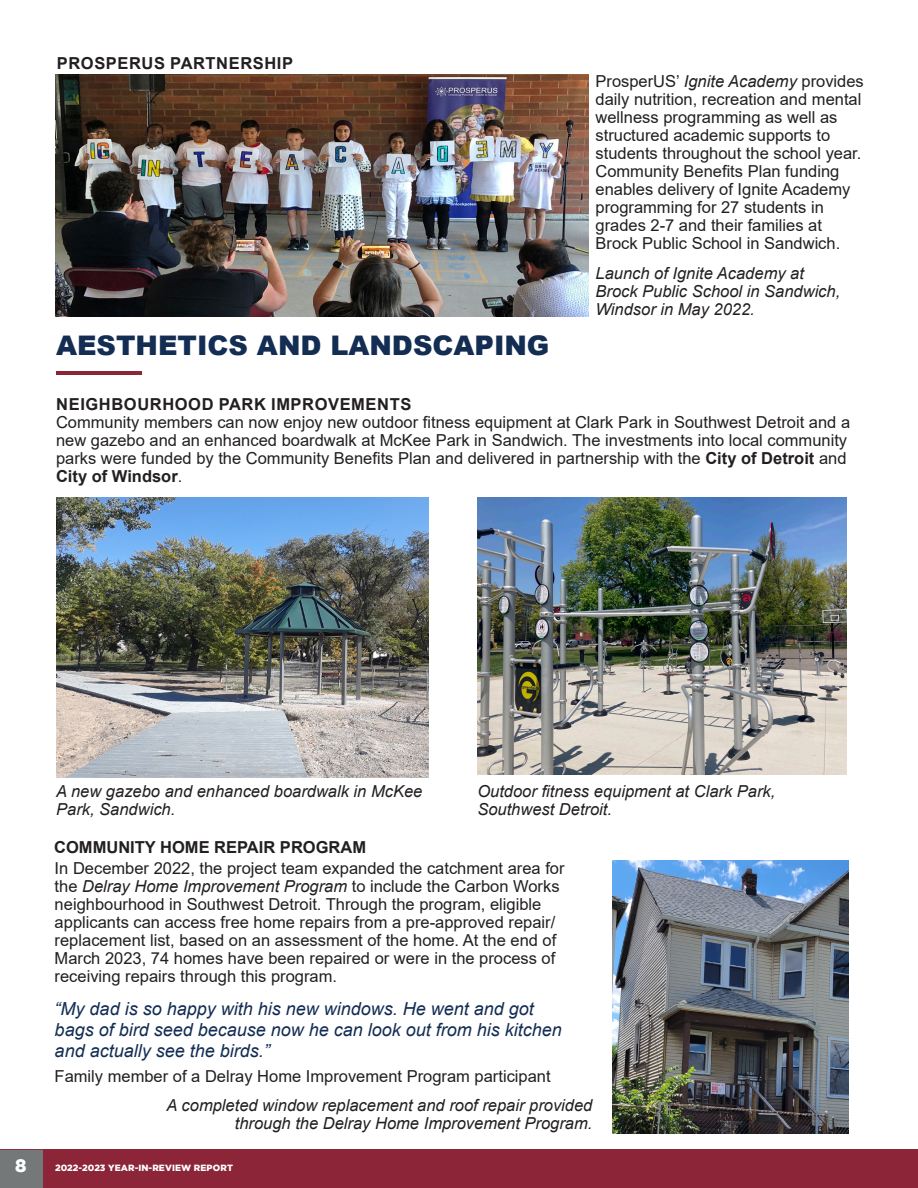
<style>
.page{position:relative;width:918px;height:1188px;background:#fff}
.page>*{position:absolute;margin:0;border:0;box-sizing:border-box;transform-origin:0 0}
.Normal_Paragraph{font:900 27px "Arial";color:#132d53}
.Quote_Blue{font:italic 18px/21px "Arial";color:#132d53}
.t1{font:900 18px "Gotham";color:#fff}
.Normal_Paragraph-2{font:16.5px/18px "Arial";color:#231f20}
.Normal_Paragraph-3{font:italic 16.5px/18px "Arial";color:#231f20}
.Quote_Blue-2{font:16.5px "Arial";color:#231f20}
.Normal_Paragraph-4{font:700 16.5px "Arial";letter-spacing:.035em;color:#231f20}
.Normal_Paragraph-5{font:700 16.5px "Arial";color:#231f20}
.t2{font:900 9px "Gotham";letter-spacing:.015em;color:#fff}
.s1{font-style:italic}
.s2{font-weight:700}
</style>
<div class="page">
<div style="left:0;top:1150px;width:918px;height:38px;background:#8c2538"></div>
<div style="left:0;top:1150px;width:43px;height:38px;background:#757878"></div>
<img style="left:55px;top:75px;width:533px;height:242px">
<hr style="left:56px;top:371px;width:85px;height:4px;background:#8c2538">
<img style="left:56px;top:498px;width:372px;height:279px">
<img style="left:477px;top:498px;width:370px;height:276px">
<img style="left:612px;top:860px;width:236px;height:274px">
<p class="Normal_Paragraph-4" style="left:57px;top:52px;width:238px">PROSPERUS PARTNERSHIP</p>
<p class="Normal_Paragraph" style="left:56px;top:326px;width:495px">AESTHETICS AND LANDSCAPING</p>
<p class="Normal_Paragraph-2" style="left:596px;top:72px;width:270px">ProsperUS’ <span class="s1">Ignite Academy</span> provides daily nutrition, recreation and mental wellness programming as well as structured academic supports to students throughout the school year.<br>Community Benefits Plan funding enables delivery of Ignite Academy programming for 27 students in grades 2-7 and their families at Brock Public School in Sandwich.</p>
<p class="Normal_Paragraph-3" style="left:596px;top:265px;width:246px">Launch of Ignite Academy at<br>Brock Public School in Sandwich,<br>Windsor in May 2022.</p>
<p class="Normal_Paragraph-4" style="left:56px;top:392px;width:357px">NEIGHBOURHOOD PARK IMPROVEMENTS</p>
<p class="Normal_Paragraph-2" style="left:56px;top:413px;width:796px">Community members can now enjoy new outdoor fitness equipment at Clark Park in Southwest Detroit and a new gazebo and an enhanced boardwalk at McKee Park in Sandwich. The investments into local community parks were funded by the Community Benefits Plan and delivered in partnership with the <span class="s2">City of Detroit</span> and <span class="s2">City of Windsor</span>.</p>
<p class="Normal_Paragraph-3" style="left:56px;top:783px;width:368px">A new gazebo and enhanced boardwalk in McKee<br>Park, Sandwich.</p>
<p class="Normal_Paragraph-3" style="left:477px;top:783px;width:300px">Outdoor fitness equipment at Clark Park,<br>Southwest Detroit.</p>
<p class="Normal_Paragraph-5" style="left:54px;top:835px;width:313px">COMMUNITY HOME REPAIR PROGRAM</p>
<p class="Normal_Paragraph-2" style="left:55px;top:859px;width:511px">In December 2022, the project team expanded the catchment area for the <span class="s1">Delray Home Improvement Program</span> to include the Carbon Works neighbourhood in Southwest Detroit. Through the program, eligible applicants can access free home repairs from a pre-approved repair/ replacement list, based on an assessment of the home. At the end of March 2023, 74 homes have been repaired or were in the process of receiving repairs through this program.</p>
<p class="Quote_Blue" style="left:55px;top:999px;width:509px">“My dad is so happy with his new windows. He went and got bags of bird seed because now he can look out from his kitchen and actually see the birds.”</p>
<p class="Quote_Blue-2" style="left:55px;top:1065px;width:498px">Family member of a Delray Home Improvement Program participant</p>
<p class="Normal_Paragraph-3" style="left:167px;top:1097px;width:427px;text-align:right">A completed window replacement and roof repair provided through the Delray Home Improvement Program.</p>
<p class="t1" style="left:15px;top:1156px;width:13px">8</p>
<p class="t2" style="left:55px;top:1163px;width:179px">2022-2023 YEAR-IN-REVIEW REPORT</p>
</div>
